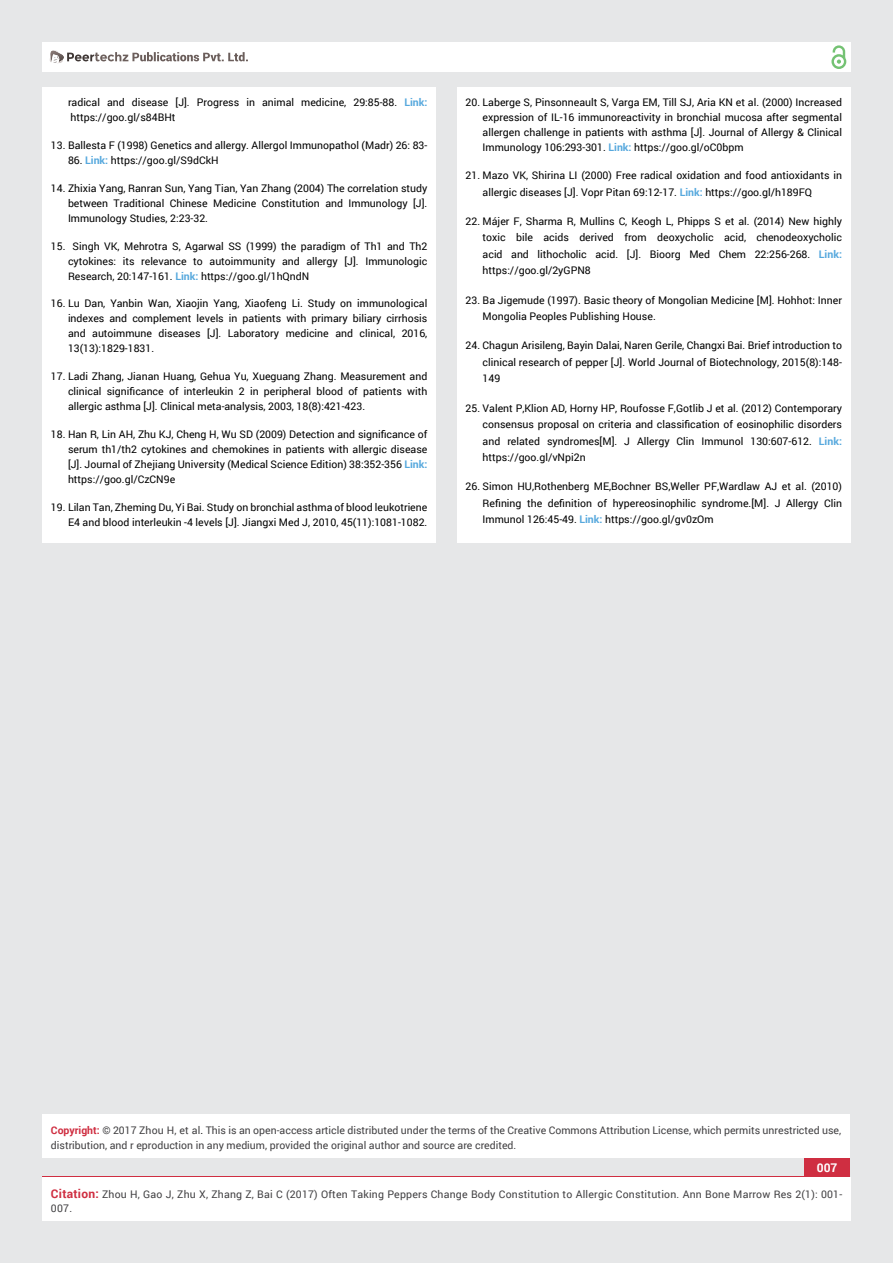
<style>
.page{position:relative;width:893px;height:1263px;background:#e6e7e8}
.page>*{position:absolute;margin:0;border:0;box-sizing:border-box;transform-origin:0 0}
.t1{font:700 12px "Roboto";color:#fff}
.t2{font:10.5px/15px "Roboto";color:#000;text-align:justify}
.t3{font:10.5px/15px "Roboto";color:#414042}
.t4{font:10.5px/13.5px "Roboto";letter-spacing:.02em;color:#414042}
.s1{font-weight:700;color:#56a8dd}
.s2{font-weight:700;color:#cf2e41}
.s3{color:#0e0e0e}
.s4{font-weight:700;font-size:12px;color:#cf2e41}
</style>
<div class="page">
<div style="left:42px;top:43px;width:808px;height:29px;background:#fff"></div>
<div style="left:831px;top:54px;width:15px;height:15px;border:2px solid #74c273;border-radius:50%"></div>
<svg style="left:831px;top:45px;width:15px;height:19px"></svg>
<div style="left:804px;top:1156px;width:46px;height:43px;background:#cf2e41"></div>
<svg style="left:49px;top:50px;width:199px;height:14px"></svg>
<div style="left:42px;top:1177px;width:809px;height:43px;background:#fff"></div>
<div style="left:42px;top:1115px;width:808px;height:43px;background:#fff"></div>
<div style="left:42px;top:87px;width:394px;height:455px;background:#fff"></div>
<div style="left:457px;top:87px;width:393px;height:455px;background:#fff"></div>
<p class="t2" style="left:68px;top:95px;width:361px">radical and disease [J]. Progress in animal medicine, 29:85-88. <span class="s1">Link: </span>https://goo.gl/s84BHt</p>
<p class="t2" style="left:51px;top:137px;width:378px">13. Ballesta F (1998) Genetics and allergy. Allergol Immunopathol (Madr) 26: 83-</p>
<p class="t2" style="left:68px;top:152px;width:152px">86. <span class="s1">Link:</span> https://goo.gl/S9dCkH</p>
<p class="t2" style="left:68px;top:180px;width:361px;text-indent:-17px">14. Zhixia Yang, Ranran Sun, Yang Tian, Yan Zhang (2004) The correlation study between Traditional Chinese Medicine Constitution and Immunology [J].<br>Immunology Studies, 2:23-32.</p>
<p class="t2" style="left:68px;top:238px;width:361px;text-indent:-17px">15. Singh VK, Mehrotra S, Agarwal SS (1999) the paradigm of Th1 and Th2 cytokines: its relevance to autoimmunity and allergy [J]. Immunologic Research, 20:147-161. <span class="s1">Link:</span> https://goo.gl/1hQndN</p>
<p class="t2" style="left:68px;top:296px;width:361px;text-indent:-17px">16. Lu Dan, Yanbin Wan, Xiaojin Yang, Xiaofeng Li. Study on immunological indexes and complement levels in patients with primary biliary cirrhosis and autoimmune diseases [J]. Laboratory medicine and clinical, 2016, 13(13):1829-1831.</p>
<p class="t2" style="left:68px;top:368px;width:361px;text-indent:-17px">17. Ladi Zhang, Jianan Huang, Gehua Yu, Xueguang Zhang. Measurement and clinical significance of interleukin 2 in peripheral blood of patients with allergic asthma [J]. Clinical meta-analysis, 2003, 18(8):421-423.</p>
<p class="t2" style="left:68px;top:426px;width:361px;text-indent:-17px">18. Han R, Lin AH, Zhu KJ, Cheng H, Wu SD (2009) Detection and significance of serum th1/th2 cytokines and chemokines in patients with allergic disease [J]. Journal of Zhejiang University (Medical Science Edition) 38:352-356 <span class="s1">Link: </span>https://goo.gl/CzCN9e</p>
<p class="t2" style="left:51px;top:499px;width:378px;text-align:right">19. Lilan Tan, Zheming Du, Yi Bai. Study on bronchial asthma of blood leukotriene<br>E4 and blood interleukin -4 levels [J]. Jiangxi Med J, 2010, 45(11):1081-1082.</p>
<p class="t2" style="left:483px;top:95px;width:361px;text-indent:-17px">20. Laberge S, Pinsonneault S, Varga EM, Till SJ, Aria KN et al. (2000) Increased expression of IL-16 immunoreactivity in bronchial mucosa after segmental allergen challenge in patients with asthma [J]. Journal of Allergy &amp; Clinical Immunology 106:293-301. <span class="s1">Link:</span> https://goo.gl/oC0bpm</p>
<p class="t2" style="left:483px;top:167px;width:361px;line-height:16.5px;text-indent:-17px">21. Mazo VK, Shirina LI (2000) Free radical oxidation and food antioxidants in allergic diseases [J]. Vopr Pitan 69:12-17. <span class="s1">Link:</span> https://goo.gl/h189FQ</p>
<p class="t2" style="left:483px;top:212px;width:361px;line-height:16.5px;text-indent:-17px">22. Májer F, Sharma R, Mullins C, Keogh L, Phipps S et al. (2014) New highly toxic bile acids derived from deoxycholic acid, chenodeoxycholic acid and lithocholic acid. [J]. Bioorg Med Chem 22:256-268. <span class="s1">Link: </span>https://goo.gl/2yGPN8</p>
<p class="t2" style="left:483px;top:291px;width:361px;line-height:16.5px;text-indent:-17px">23. Ba Jigemude (1997). Basic theory of Mongolian Medicine [M]. Hohhot: Inner<br>Mongolia Peoples Publishing House.</p>
<p class="t2" style="left:483px;top:337px;width:361px;line-height:16.5px;text-indent:-17px">24. Chagun Arisileng, Bayin Dalai, Naren Gerile, Changxi Bai. Brief introduction to clinical research of pepper [J]. World Journal of Biotechnology, 2015(8):148- 149</p>
<p class="t2" style="left:483px;top:399px;width:361px;line-height:16.5px;text-indent:-17px">25. Valent P,Klion AD, Horny HP, Roufosse F,Gotlib J et al. (2012) Contemporary consensus proposal on criteria and classification of eosinophilic disorders and related syndromes[M]. J Allergy Clin Immunol 130:607-612. <span class="s1">Link: </span>https://goo.gl/vNpi2n</p>
<p class="t2" style="left:483px;top:478px;width:361px;line-height:16.5px;text-indent:-17px">26. Simon HU,Rothenberg ME,Bochner BS,Weller PF,Wardlaw AJ et al. (2010)<br>Refining the definition of hypereosinophilic syndrome.[M]. J Allergy Clin Immunol 126:45-49. <span class="s1">Link:</span> https://goo.gl/gv0zOm</p>
<p class="t3" style="left:51px;top:1123px;width:792px"><span class="s2">Copyright:</span> © 2017 Zhou H, et al<span class="s3">.</span> This is an open-access article distributed under the terms of the Creative Commons Attribution License, which permits unrestricted use, distribution, and r eproduction in any medium, provided the original author and source are credited.</p>
<p class="t1" style="left:817px;top:1159px;width:22px">007</p>
<p class="t4" style="left:51px;top:1188px;width:793px"><span class="s4">Citation:</span> Zhou H, Gao J, Zhu X, Zhang Z, Bai C (2017) Often Taking Peppers Change Body Constitution to Allergic Constitution. Ann Bone Marrow Res 2(1): 001-<br>007.</p>
</div>
